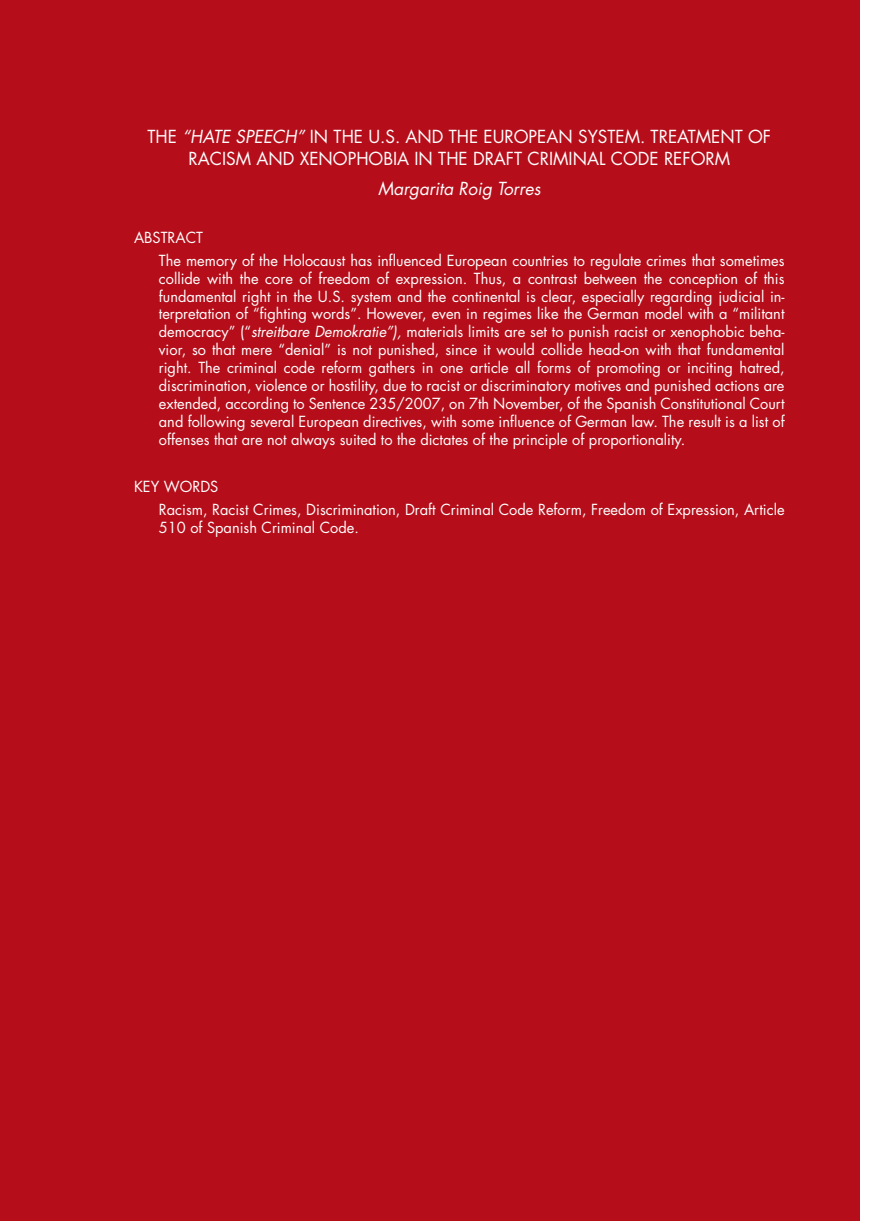
<style>
.page{position:relative;width:874px;height:1221px;background:#fff}
.page>*{position:absolute;margin:0;border:0;box-sizing:border-box;transform-origin:0 0}
.Resumen_título_inglé{font:17.5px/21px "Futura Std";color:#fff;text-align:center}
.Resumen_autor{font:italic 17.5px "Futura Std";color:#fff}
.Resumen_texto{font:14.88px/17.8px "Futura Std";color:#fff;text-align:justify}
.Resumen_titular{font:14.88px "Futura Std";color:#fff}
.s1{font-style:italic}
</style>
<div class="page">
<div style="left:0;top:0;width:858px;height:1220px;background:#b50e1a"></div>
<p class="Resumen_título_inglé" style="left:147px;top:127px;width:624px">THE <span class="s1">“HATE SPEECH”</span> IN THE U.S. AND THE EUROPEAN SYSTEM. TREATMENT OF<br>RACISM AND XENOPHOBIA IN THE DRAFT CRIMINAL CODE REFORM</p>
<p class="Resumen_autor" style="left:378px;top:178px;width:164px">Margarita Roig Torres</p>
<p class="Resumen_titular" style="left:134px;top:228px;width:70px">ABSTRACT</p>
<p class="Resumen_texto" style="left:159px;top:252px;width:627px">The memory of the Holocaust has influenced European countries to regulate crimes that sometimes collide with the core of freedom of expression. Thus, a contrast between the conception of this fundamental right in the U.S. system and the continental is clear, especially regarding judicial in&shy;terpretation of “fighting words”. However, even in regimes like the German model with a “militant democracy” (“<span class="s1">streitbare Demokratie”),</span> materials limits are set to punish racist or xenophobic beha&shy;vior, so that mere “denial” is not punished, since it would collide head-on with that fundamental right. The criminal code reform gathers in one article all forms of promoting or inciting hatred, discrimination, violence or hostility, due to racist or discriminatory motives and punished actions are extended, according to Sentence 235/2007, on 7th November, of the Spanish Constitutional Court and following several European directives, with some influence of German law. The result is a list of offenses that are not always suited to the dictates of the principle of proportionality.</p>
<p class="Resumen_titular" style="left:134px;top:477px;width:86px">KEY WORDS</p>
<p class="Resumen_texto" style="left:159px;top:500px;width:627px">Racism, Racist Crimes, Discrimination, Draft Criminal Code Reform, Freedom of Expression, Article<br>510 of Spanish Criminal Code.</p>
</div>
